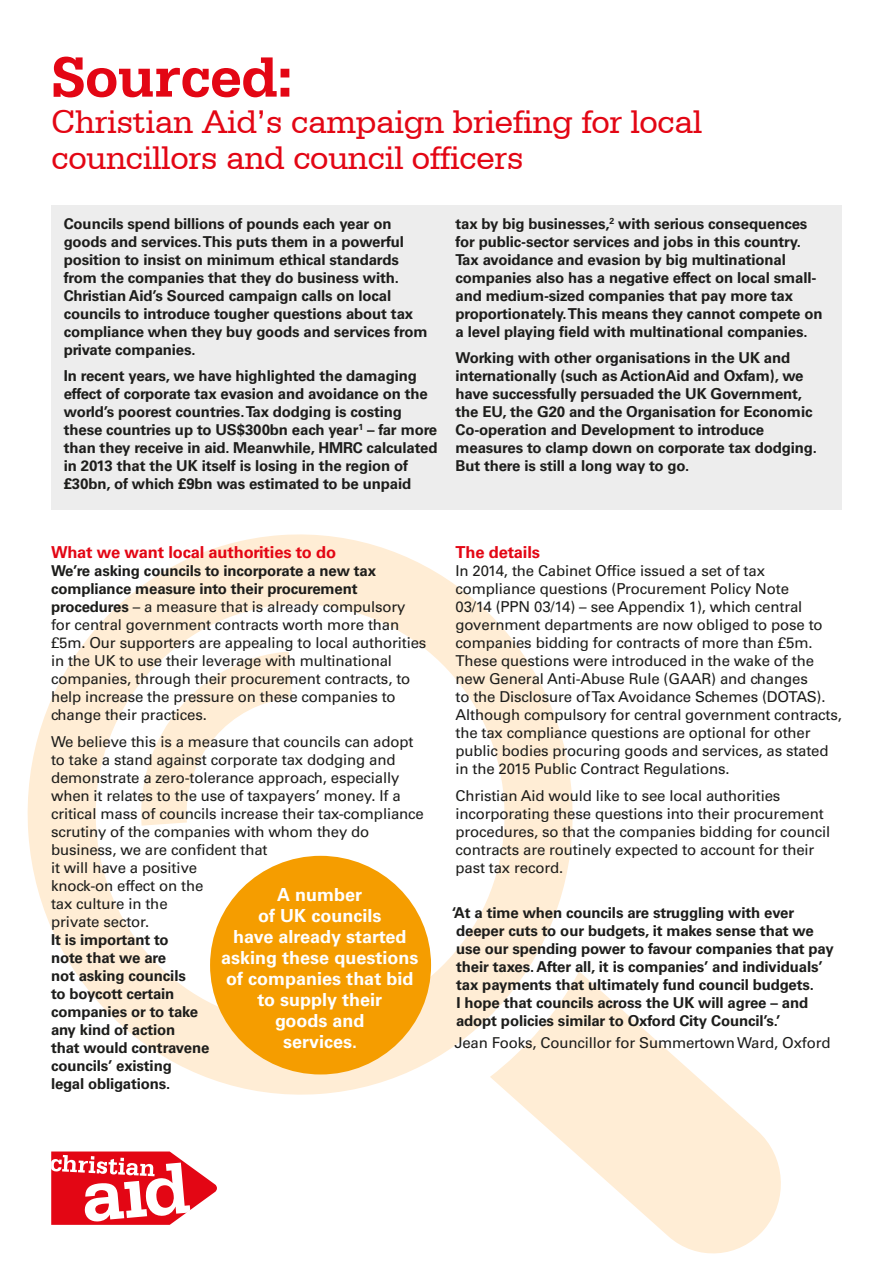
<style>
.page{position:relative;width:893px;height:1263px;background:#fff}
.page>*{position:absolute;margin:0;border:0;box-sizing:border-box;transform-origin:0 0}
.t1{font:700 60px "Serifa BT";letter-spacing:-.01em;color:#e30614}
.t2{font:34.5px/36px "Serifa BT";letter-spacing:-.01em;color:#e30614}
.t3{font:700 18px/21px "Univers CA";color:#fff;text-align:center}
.t4{font:700 16.5px "Univers CA";letter-spacing:-.01em;color:#e30614}
.t5{font:700 15px/18px "Univers CA";letter-spacing:-.01em;color:#1d1d1b}
.t6{font:15px/18px "Univers CA";letter-spacing:-.01em;color:#1d1d1b}
.s1{font-weight:700}
</style>
<div class="page">
<svg style="left:521px;top:975px;width:260px;height:279px;fill:#ffedd5"></svg>
<svg style="left:27px;top:534px;width:556px;height:570px"></svg>
<svg style="left:135px;top:651px;width:157px;height:175px"></svg>
<svg style="left:51px;top:1151px;width:166px;height:74px"></svg>
<div style="left:51px;top:205px;width:791px;height:304px;background:#ededed"></div>
<div style="left:210px;top:856px;width:221px;height:218px;background:#f59d00;border-radius:50%"></div>
<h1 class="t1" style="left:52px;top:40px;width:243px">Sourced:</h1>
<h2 class="t2" style="left:52px;top:103px;width:652px">Christian Aid’s campaign briefing for local councillors and council officers</h2>
<p class="t5" style="left:64px;top:214px;width:365px">Councils spend billions of pounds each year on goods and services. This puts them in a powerful position to insist on minimum ethical standards from the companies that they do business with.<br>Christian Aid’s Sourced campaign calls on local councils to introduce tougher questions about tax compliance when they buy goods and services from private companies.</p>
<p class="t5" style="left:64px;top:367px;width:375px">In recent years, we have highlighted the damaging effect of corporate tax evasion and avoidance on the world’s poorest countries. Tax dodging is costing these countries up to US$300bn each year<sup>1</sup> – far more than they receive in aid. Meanwhile, HMRC calculated in 2013 that the UK itself is losing in the region of £30bn, of which £9bn was estimated to be unpaid</p>
<p class="t5" style="left:455px;top:214px;width:369px">tax by big businesses,<sup>2</sup> with serious consequences for public-sector services and jobs in this country.<br>Tax avoidance and evasion by big multinational companies also has a negative effect on local small&shy;and medium-sized companies that pay more tax proportionately. This means they cannot compete on a level playing field with multinational companies.</p>
<p class="t5" style="left:455px;top:349px;width:363px">Working with other organisations in the UK and internationally (such as ActionAid and Oxfam), we have successfully persuaded the UK Government, the EU, the G20 and the Organisation for Economic Co-operation and Development to introduce measures to clamp down on corporate tax dodging.<br>But there is still a long way to go.</p>
<p class="t4" style="left:51px;top:543px;width:287px">What we want local authorities to do</p>
<p class="t6" style="left:51px;top:562px;width:377px"><span class="s1">We’re asking councils to incorporate a new tax compliance measure into their procurement procedures</span> – a measure that is already compulsory for central government contracts worth more than £5m. Our supporters are appealing to local authorities in the UK to use their leverage with multinational companies, through their procurement contracts, to help increase the pressure on these companies to change their practices.</p>
<p class="t6" style="left:51px;top:732px;width:374px">We believe this is a measure that councils can adopt to take a stand against corporate tax dodging and demonstrate a zero-tolerance approach, especially when it relates to the use of taxpayers’ money. If a critical mass of councils increase their tax-compliance scrutiny of the companies with whom they do business, we are confident that<br>it will have a positive<br>knock-on effect on the<br>tax culture in the<br>private sector.</p>
<p class="t5" style="left:51px;top:930px;width:160px">It is important to<br>note that we are<br>not asking councils<br>to boycott certain companies or to take any kind of action<br>that would contravene councils’ existing<br>legal obligations.</p>
<p class="t3" style="left:221px;top:884px;width:199px">A number<br>of UK councils<br>have already started asking these questions of companies that bid to supply their<br>goods and<br>services.</p>
<p class="t4" style="left:455px;top:543px;width:86px">The details</p>
<p class="t6" style="left:455px;top:562px;width:388px">In 2014, the Cabinet Office issued a set of tax compliance questions (Procurement Policy Note<br>03/14 (PPN 03/14) – see Appendix 1), which central government departments are now obliged to pose to companies bidding for contracts of more than £5m.<br>These questions were introduced in the wake of the new General Anti-Abuse Rule (GAAR) and changes<br>to the Disclosure of Tax Avoidance Schemes (DOTAS).<br>Although compulsory for central government contracts, the tax compliance questions are optional for other public bodies procuring goods and services, as stated in the 2015 Public Contract Regulations.</p>
<p class="t6" style="left:455px;top:786px;width:376px">Christian Aid would like to see local authorities incorporating these questions into their procurement procedures, so that the companies bidding for council contracts are routinely expected to account for their past tax record.</p>
<p class="t5" style="left:452px;top:904px;width:383px">‘At a time when councils are struggling with ever deeper cuts to our budgets, it makes sense that we use our spending power to favour companies that pay their taxes. After all, it is companies’ and individuals’ tax payments that ultimately fund council budgets.<br>I hope that councils across the UK will agree – and adopt policies similar to Oxford City Council’s.’</p>
<p class="t6" style="left:455px;top:1034px;width:378px">Jean Fooks, Councillor for Summertown Ward, Oxford</p>
</div>
